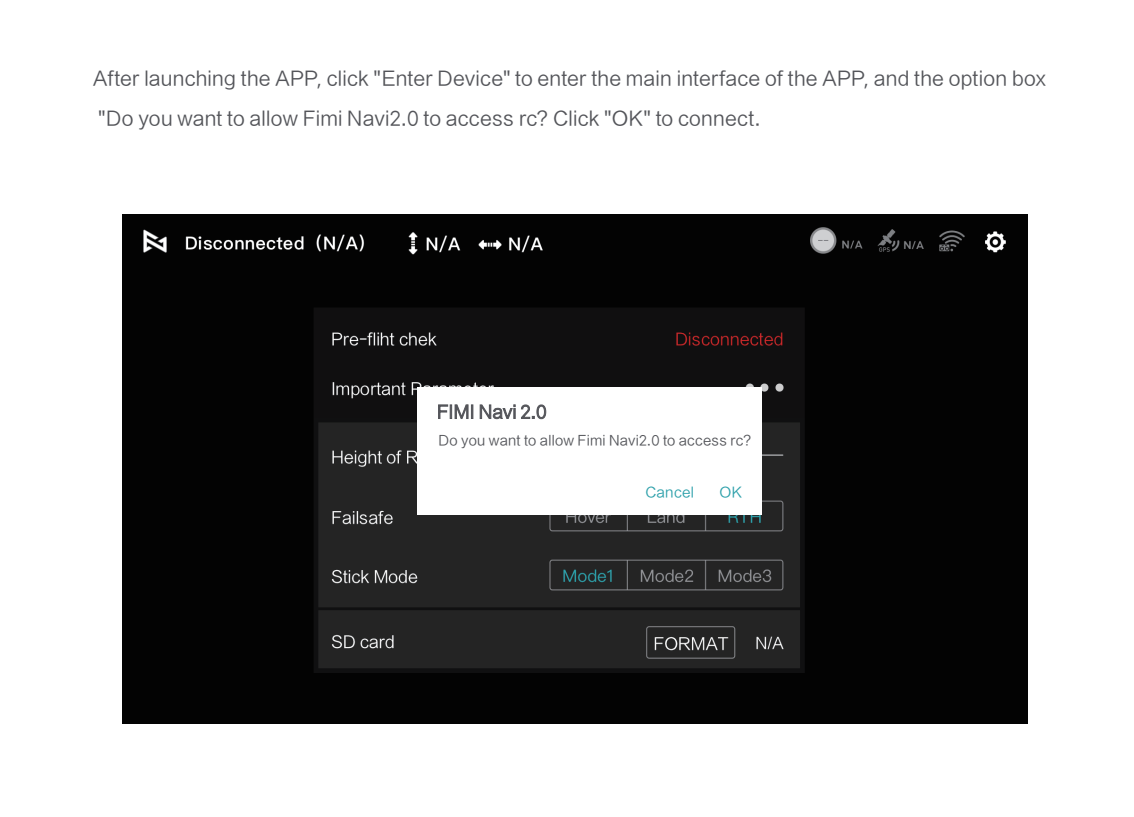
<style>
.page{position:relative;width:1134px;height:817px;background:#fff}
.page>*{position:absolute;margin:0;border:0;box-sizing:border-box;transform-origin:0 0}
.t1{font:20px/40px "MI LANTING GB OUTSIDE YS";letter-spacing:.015em;color:#54555a}
.t2{font:14.4px "MI LANTING GB OUTSIDE YS";letter-spacing:.02em;color:#2da0aa}
.t3{font:14px "MI LANTING GB OUTSIDE YS";letter-spacing:.015em;color:#54555a}
</style>
<div class="page">
<img style="left:123px;top:214px;width:904px;height:509px">
<div style="left:417px;top:387px;width:344px;height:128px;background:#fff"></div>
<svg style="left:438px;top:404px;width:35px;height:15px"></svg>
<svg style="left:480px;top:404px;width:35px;height:16px"></svg>
<svg style="left:521px;top:404px;width:25px;height:15px"></svg>
<p class="t1" style="left:93px;top:58px;width:954px">After launching the APP, click "Enter Device" to enter the main interface of the APP, and the option box "Do you want to allow Fimi Navi2.0 to access rc? Click "OK" to connect.</p>
<p class="t3" style="left:438px;top:430px;width:314px">Do you want to allow Fimi Navi2.0 to access rc?</p>
<p class="t2" style="left:645px;top:482px;width:50px">Cancel</p>
<p class="t2" style="left:719px;top:482px;width:24px">OK</p>
</div>
